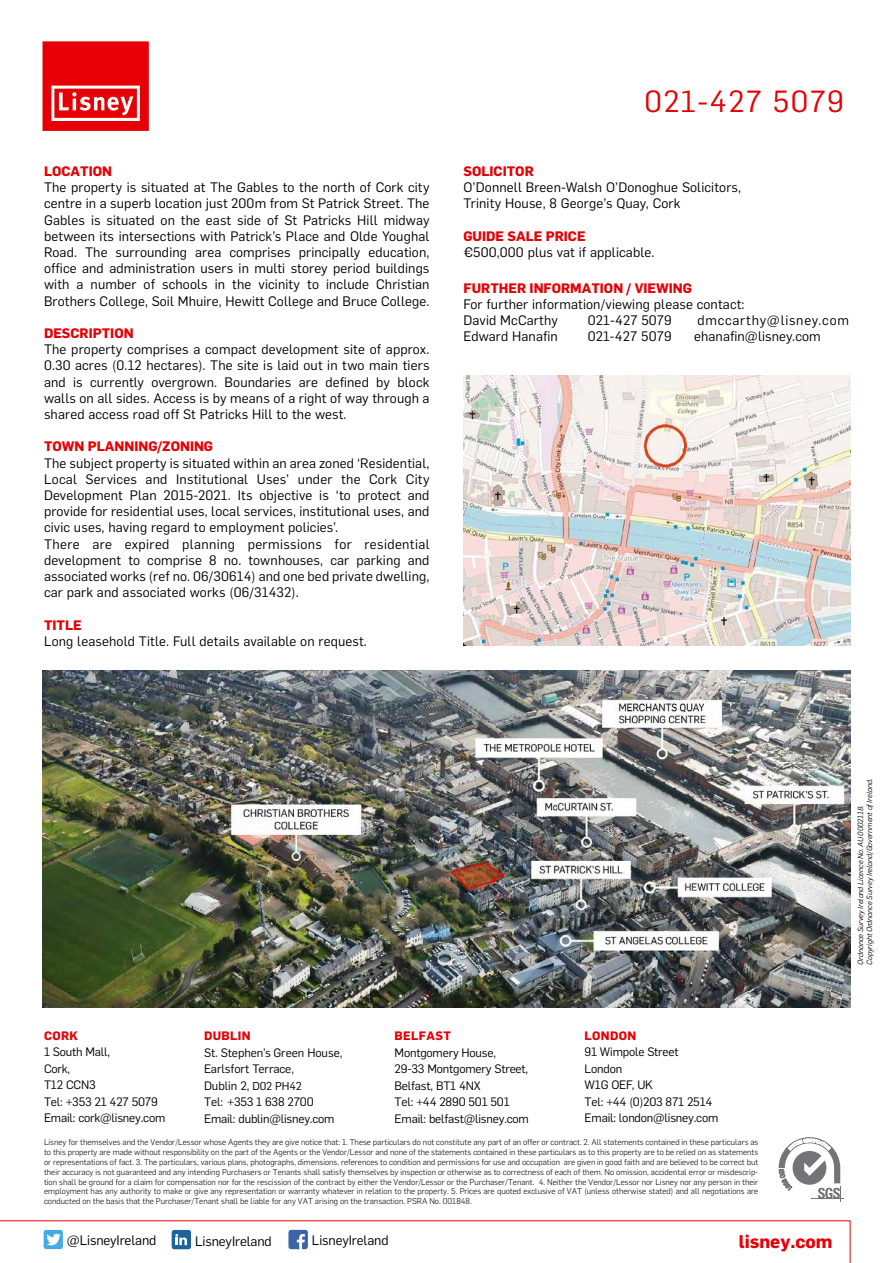
<style>
.page{position:relative;width:893px;height:1263px;background:#fff}
.page>*{position:absolute;margin:0;border:0;box-sizing:border-box;transform-origin:0 0}
.t1{font:30px "Flama";letter-spacing:.05em;color:#e60005}
.t2{font:700 18px "Flama";color:#e60005}
.t3{font:13.5px/16.2px "Flama";letter-spacing:.01em;color:#000}
.t4{font:700 13.5px "Flama";color:#e60005}
.t5{font:13.5px "Flama";letter-spacing:-.01em;color:#000}
.t6{font:13.5px "Flama";letter-spacing:.055em;color:#000}
.t7{font:12px/16.5px "Flama";letter-spacing:-.015em;color:#000}
.t8{font:700 12px "Flama";letter-spacing:.03em;color:#e60005}
.t9{font:300 8.25px/9.9px "Flama";color:#000;text-align:justify}
.t10{font:italic 7.5px/9px "Flama";letter-spacing:-.005em;color:#000}
.s1{font-size:11.25px}
</style>
<div class="page">
<img style="left:463px;top:375px;width:387px;height:270px">
<svg style="left:43px;top:41px;width:106px;height:90px;background:#e92327"></svg>
<hr style="left:811px;top:1198px;width:33px;height:1px;background:#757378">
<svg style="left:779px;top:1137px;width:62px;height:64px"></svg>
<svg style="left:0;top:1220px;width:850px;height:43px"></svg>
<img style="left:43px;top:670px;width:808px;height:338px">
<p class="t4" style="left:44px;top:161px;width:70px">LOCATION</p>
<p class="t3" style="left:44px;top:178px;width:387px;text-align:justify">The property is situated at The Gables to the north of Cork city centre in a superb location just 200m from St Patrick Street. The Gables is situated on the east side of St Patricks Hill midway between its intersections with Patrick’s Place and Olde Youghal Road. The surrounding area comprises principally education, office and administration users in multi storey period buildings with a number of schools in the vicinity to include Christian Brothers College, Soil Mhuire, Hewitt College and Bruce College.</p>
<p class="t4" style="left:44px;top:323px;width:91px">DESCRIPTION</p>
<p class="t3" style="left:44px;top:340px;width:387px;text-align:justify">The property comprises a compact development site of approx.<br>0.30 acres (0.12 hectares). The site is laid out in two main tiers and is currently overgrown. Boundaries are defined by block walls on all sides. Access is by means of a right of way through a shared access road off St Patricks Hill to the west.</p>
<p class="t4" style="left:44px;top:437px;width:171px">TOWN PLANNING/ZONING</p>
<p class="t3" style="left:44px;top:454px;width:387px">The subject property is situated within an area zoned ‘Residential, Local Services and Institutional Uses’ under the Cork City Development Plan 2015-2021. Its objective is ‘to protect and provide for residential uses, local services, institutional uses, and civic uses, having regard to employment policies’.<br>There are expired planning permissions for residential development to comprise 8 no. townhouses, car parking and associated works (ref no. 06/30614) and one bed private dwelling, car park and associated works (06/31432).</p>
<p class="t4" style="left:44px;top:615px;width:39px">TITLE</p>
<p class="t3" style="left:44px;top:632px;width:324px">Long leasehold Title. Full details available on request.</p>
<h1 class="t1" style="left:644px;top:81px;width:201px">021-427 5079</h1>
<p class="t4" style="left:463px;top:161px;width:72px">SOLICITOR</p>
<p class="t3" style="left:463px;top:178px;width:279px">O’Donnell Breen-Walsh O’Donoghue Solicitors,<br>Trinity House, 8 George’s Quay, Cork</p>
<p class="t4" style="left:463px;top:226px;width:124px">GUIDE SALE PRICE</p>
<p class="t3" style="left:463px;top:243px;width:192px">€500,000 plus vat if applicable.</p>
<p class="t4" style="left:463px;top:278px;width:230px">FURTHER INFORMATION / VIEWING</p>
<p class="t3" style="left:463px;top:295px;width:283px">For further information/viewing please contact:<br>David McCarthy</p>
<p class="t3" style="left:588px;top:311px;width:85px">021-427 5079</p>
<p class="t6" style="left:697px;top:311px;width:153px">dmccarthy@lisney.com</p>
<p class="t3" style="left:463px;top:327px;width:96px">Edward Hanafin</p>
<p class="t3" style="left:588px;top:327px;width:85px">021-427 5079</p>
<p class="t3" style="left:694px;top:327px;width:128px">ehanafin@lisney.com</p>
<p class="t10" style="left:855px;top:965px;width:188px;rotate:-90deg">Ordnance Survey Ireland Licence No. AU 0002118.<br>Copyright Ordnance Survey Ireland/Government of Ireland.</p>
<p class="t8" style="left:44px;top:1027px;width:35px">CORK</p>
<p class="t7" style="left:44px;top:1043px;width:123px">1 South Mall,<br>Cork,<br>T12 CCN3<br>Tel: +353 21 427 5079<br>Email: cork@lisney.com</p>
<p class="t8" style="left:204px;top:1027px;width:48px">DUBLIN</p>
<p class="t7" style="left:204px;top:1043px;width:140px">St. Stephen’s Green House,<br>Earlsfort Terrace,<br>Dublin 2, <span class="s1">D02 PH42<br></span>Tel: +353 1 638 2700<br>Email: dublin@lisney.com</p>
<p class="t8" style="left:395px;top:1027px;width:58px">BELFAST</p>
<p class="t7" style="left:395px;top:1043px;width:136px">Montgomery House,<br>29-33 Montgomery Street,<br>Belfast, BT1 4NX<br>Tel: +44 2890 501 501<br>Email: belfast@lisney.com</p>
<p class="t8" style="left:585px;top:1027px;width:53px">LONDON</p>
<p class="t7" style="left:585px;top:1043px;width:135px">91 Wimpole Street<br>London<br>W1G OEF, UK<br>Tel: +44 (0)203 871 2514<br>Email: london@lisney.com</p>
<p class="t9" style="left:44px;top:1137px;width:716px">Lisney for themselves and the Vendor/Lessor whose Agents they are give notice that: 1. These particulars do not constitute any part of an offer or contract. 2. All statements contained in these particulars as to this property are made without responsibility on the part of the Agents or the Vendor/Lessor and none of the statements contained in these particulars as to this property are to be relied on as statements or representations of fact. 3. The particulars, various plans, photographs, dimensions, references to condition and permissions for use and occupation are given in good faith and are believed to be correct but their accuracy is not guaranteed and any intending Purchasers or Tenants shall satisfy themselves by inspection or otherwise as to correctness of each of them. No omission, accidental error or misdescrip&shy;tion shall be ground for a claim for compensation nor for the rescission of the contract by either the Vendor/Lessor or the Purchaser/Tenant. 4. Neither the Vendor/Lessor nor Lisney nor any person in their employment has any authority to make or give any representation or warranty whatever in relation to the property. 5. Prices are quoted exclusive of VAT (unless otherwise stated) and all negotiations are conducted on the basis that the Purchaser/Tenant shall be liable for any VAT arising on the transaction. PSRA No. 001848.</p>
<p class="t5" style="left:67px;top:1231px;width:91px">@LisneyIreland</p>
<p class="t5" style="left:195px;top:1232px;width:78px">LisneyIreland</p>
<p class="t5" style="left:312px;top:1231px;width:78px">LisneyIreland</p>
<h2 class="t2" style="left:739px;top:1229px;width:95px">lisney.com</h2>
</div>
